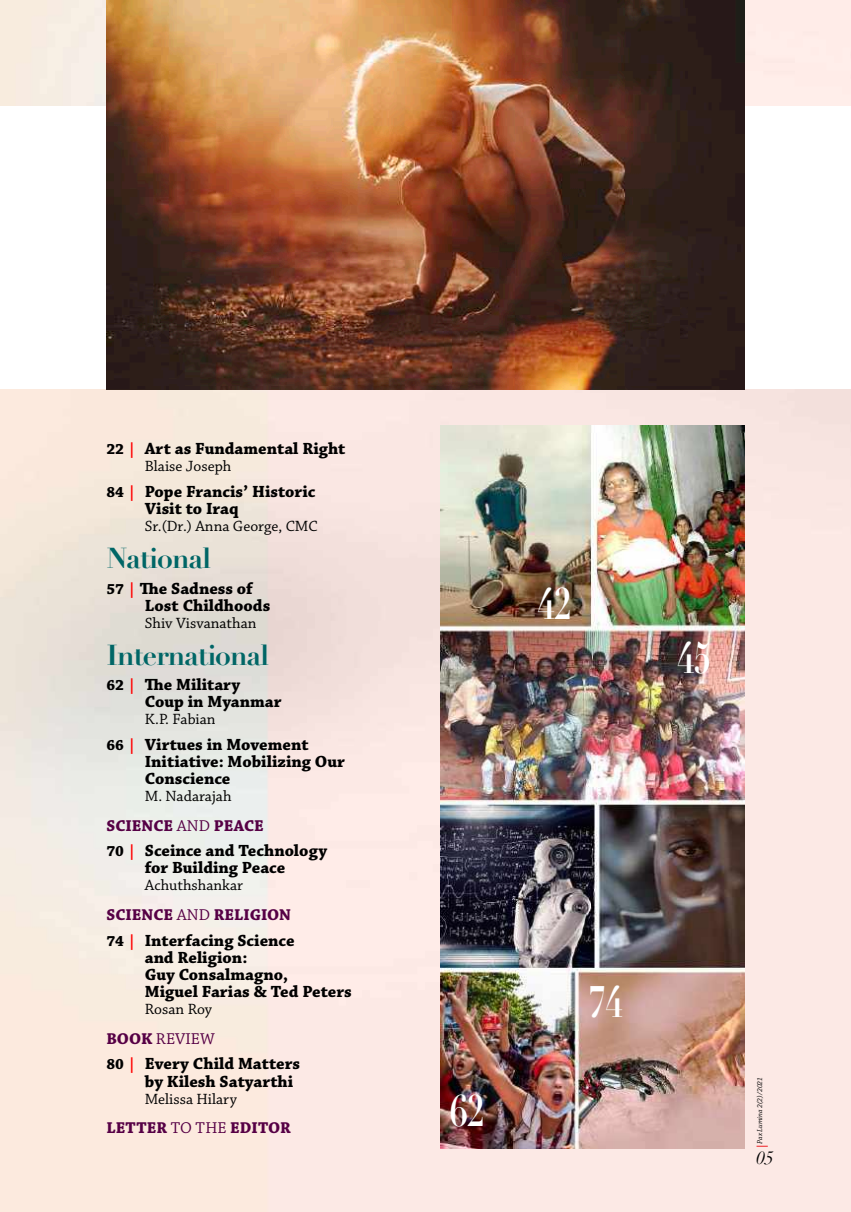
<style>
.page{position:relative;width:851px;height:1212px;background:#fff}
.page>*{position:absolute;margin:0;border:0;box-sizing:border-box;transform-origin:0 0}
.t1{font:700 43.35px "Didot LT Std";letter-spacing:-.04em;color:#fff;scale:.75 1}
.t2{font:700 28.35px "Didot LT Std";letter-spacing:-.04em;color:#066}
.t3{font:italic 18px "Didot LT Std";color:#000}
.t4{font:700 17.1px/17.1px "Chaparral Pro";color:#000}
.t5{font:700 16.5px "Chaparral Pro";letter-spacing:.005em;color:#560045}
.t6{font:16.5px "Chaparral Pro";color:#560045}
.t7{font:15.6px "Chaparral Pro";color:#000}
.t8{font:italic 7.5px "Chaparral Pro";color:#000}
.s1{font-size:15.6px}
.s2{font-size:15.6px;color:#f00}
.s3{font-weight:400}
.s4{font-weight:700}
</style>
<div class="page">
<img style="left:0;top:0;width:850px;height:1212px">
<img style="left:440px;top:425px;width:304px;height:723px">
<div style="left:0;top:106px;width:850px;height:283px;background:#fff"></div>
<img style="left:106px;top:0;width:638px;height:389px">
<p class="t4" style="left:106px;top:441px;width:240px"><span class="s1">22</span> <span class="s2">|</span> Art as Fundamental Right</p>
<p class="t7" style="left:145px;top:458px;width:88px">Blaise Joseph</p>
<p class="t4" style="left:145px;top:483px;width:172px;text-indent:-38px"><span class="s1">84</span> <span class="s2">|</span> Pope Francis’ Historic<br>Visit to Iraq</p>
<p class="t7" style="left:145px;top:517px;width:174px">Sr.(Dr.) Anna George, CMC</p>
<h2 class="t2" style="left:106px;top:540px;width:106px">National</h2>
<p class="t4" style="left:145px;top:580px;width:127px;text-indent:-38px"><span class="s1">57</span> <span class="s2">|</span> The Sadness of<br>Lost Childhoods</p>
<p class="t7" style="left:145px;top:614px;width:113px">Shiv Visvanathan</p>
<h2 class="t2" style="left:106px;top:637px;width:164px">International</h2>
<p class="t4" style="left:145px;top:677px;width:138px;text-indent:-38px"><span class="s1">62</span> <span class="s2">|</span> The Military<br>Coup in Myanmar</p>
<p class="t7" style="left:145px;top:711px;width:72px">K.P. Fabian</p>
<p class="t4" style="left:145px;top:736px;width:202px;text-indent:-38px"><span class="s1">66</span> <span class="s2">|</span> Virtues in Movement<br>Initiative: Mobilizing Our<br>Conscience</p>
<p class="t7" style="left:145px;top:787px;width:88px">M. Nadarajah</p>
<p class="t5" style="left:106px;top:816px;width:159px">SCIENCE <span class="s3">AND</span> PEACE</p>
<p class="t4" style="left:106px;top:843px;width:222px;text-align:center"><span class="s1">70</span> <span class="s2">|</span> Sceince and Technology for Building Peace</p>
<p class="t7" style="left:145px;top:877px;width:100px">Achuthshankar</p>
<p class="t5" style="left:106px;top:905px;width:186px">SCIENCE <span class="s3">AND</span> RELIGION</p>
<p class="t4" style="left:145px;top:932px;width:208px;text-indent:-38px"><span class="s1">74</span> <span class="s2">|</span> Interfacing Science<br>and Religion:<br>Guy Consalmagno,<br>Miguel Farias &amp; Ted Peters</p>
<p class="t7" style="left:145px;top:1000px;width:69px">Rosan Roy</p>
<p class="t6" style="left:106px;top:1029px;width:110px"><span class="s4">BOOK</span> REVIEW</p>
<p class="t4" style="left:145px;top:1056px;width:157px;text-indent:-38px"><span class="s1">80</span> <span class="s2">|</span> Every Child Matters by Kilesh Satyarthi</p>
<p class="t7" style="left:145px;top:1090px;width:94px">Melissa Hilary</p>
<p class="t5" style="left:106px;top:1118px;width:186px">LETTER <span class="s3">TO THE</span> EDITOR</p>
<h1 class="t1" style="left:537px;top:577px;width:48px">42</h1>
<h1 class="t1" style="left:676px;top:631px;width:48px">45</h1>
<h1 class="t1" style="left:450px;top:1084px;width:48px">62</h1>
<h1 class="t1" style="left:588px;top:975px;width:48px">74</h1>
<p class="t8" style="left:755px;top:1144px;width:68px;rotate:-90deg">Pax Lumina 2(2)/2021</p>
<p class="t3" style="left:756px;top:1147px;width:19px">05</p>
</div>
